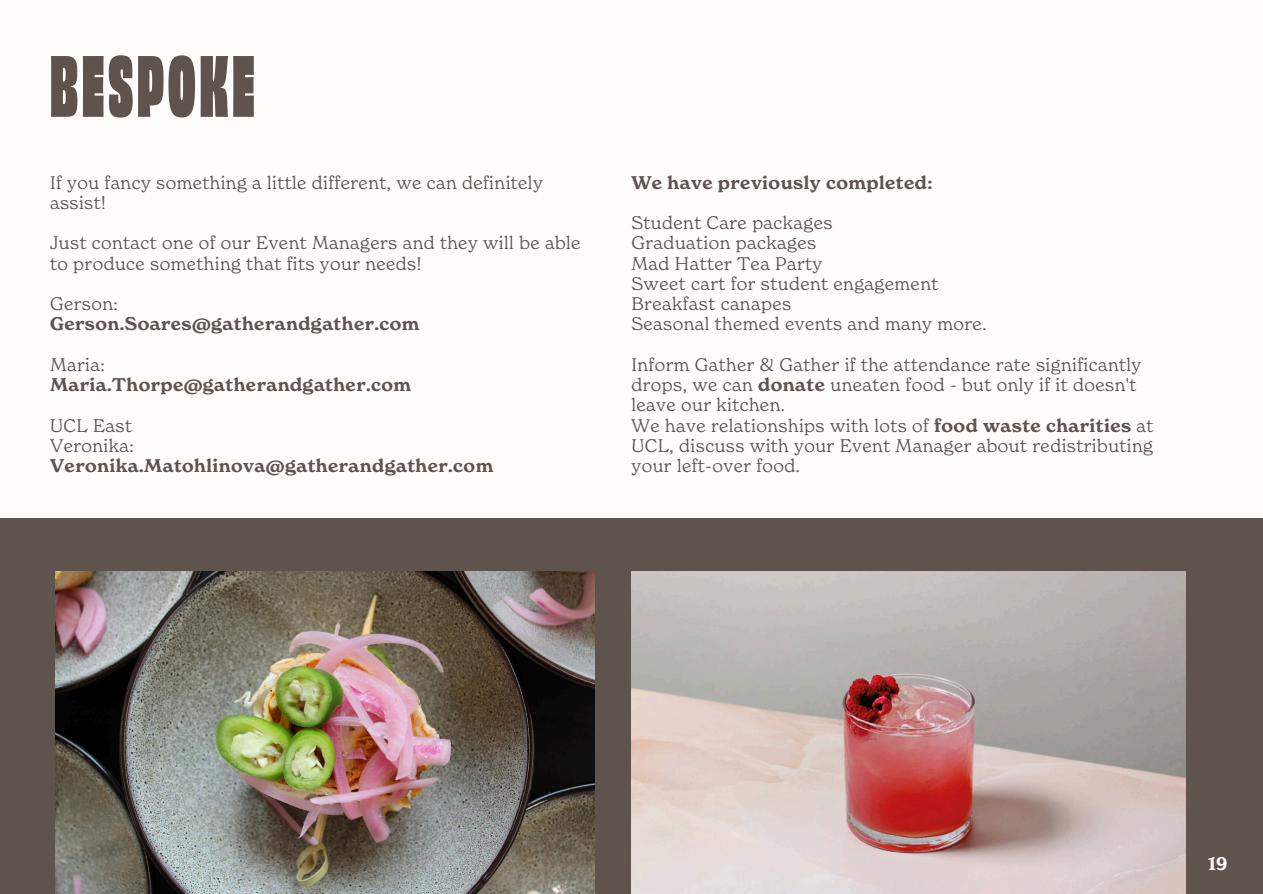
<style>
.page{position:relative;width:1263px;height:894px;background:#fff}
.page>*{position:absolute;margin:0;border:0;box-sizing:border-box;transform-origin:0 0}
.t1{font:81px "Obviously Cond Super";letter-spacing:.05em;color:#5e534d}
.t2{font:300 18px/20.2px "New Spirit";letter-spacing:.025em;color:#5e534d}
.t3{font:600 18px "New Spirit";letter-spacing:.025em;color:#5e534d}
.t4{font:600 18px "New Spirit";color:#fff}
.s1{font-weight:600}
</style>
<div class="page">
<div style="left:0;top:0;width:1263px;height:893px;background:#fffcfa"></div>
<div style="left:0;top:518px;width:1263px;height:375px;background:#5e534d"></div>
<img style="left:631px;top:571px;width:554px;height:322px">
<img style="left:55px;top:571px;width:539px;height:322px">
<p class="t1" style="left:50px;top:54px;width:206px">BESPOKE</p>
<p class="t2" style="left:50px;top:173px;width:494px">If you fancy something a little different, we can definitely assist!</p>
<p class="t2" style="left:50px;top:234px;width:532px">Just contact one of our Event Managers and they will be able to produce something that fits your needs!</p>
<p class="t2" style="left:50px;top:295px;width:69px">Gerson:</p>
<p class="t3" style="left:50px;top:316px;width:371px">Gerson.Soares@gatherandgather.com</p>
<p class="t2" style="left:50px;top:356px;width:56px">Maria:</p>
<p class="t3" style="left:50px;top:377px;width:362px">Maria.Thorpe@gatherandgather.com</p>
<p class="t2" style="left:50px;top:416px;width:83px">UCL East</p>
<h2 class="t2" style="left:50px;top:437px;width:85px">Veronika:</h2>
<p class="t3" style="left:50px;top:458px;width:445px">Veronika.Matohlinova@gatherandgather.com</p>
<p class="t3" style="left:631px;top:174px;width:302px">We have previously completed:</p>
<p class="t2" style="left:631px;top:214px;width:203px">Student Care packages</p>
<p class="t2" style="left:631px;top:234px;width:186px">Graduation packages</p>
<p class="t2" style="left:631px;top:254px;width:192px">Mad Hatter Tea Party</p>
<p class="t2" style="left:631px;top:275px;width:308px">Sweet cart for student engagement</p>
<p class="t2" style="left:631px;top:295px;width:161px">Breakfast canapes</p>
<p class="t2" style="left:631px;top:315px;width:356px">Seasonal themed events and many more.</p>
<p class="t2" style="left:631px;top:356px;width:511px">Inform Gather &amp; Gather if the attendance rate significantly drops, we can <span class="s1">donate</span> uneaten food - but only if it doesn't leave our kitchen.</p>
<p class="t2" style="left:631px;top:416px;width:524px;text-align:justify">We have relationships with lots of <span class="s1">food waste charities</span> at UCL, discuss with your Event Manager about redistributing your left-over food.</p>
<p class="t4" style="left:1208px;top:856px;width:21px">19</p>
</div>
